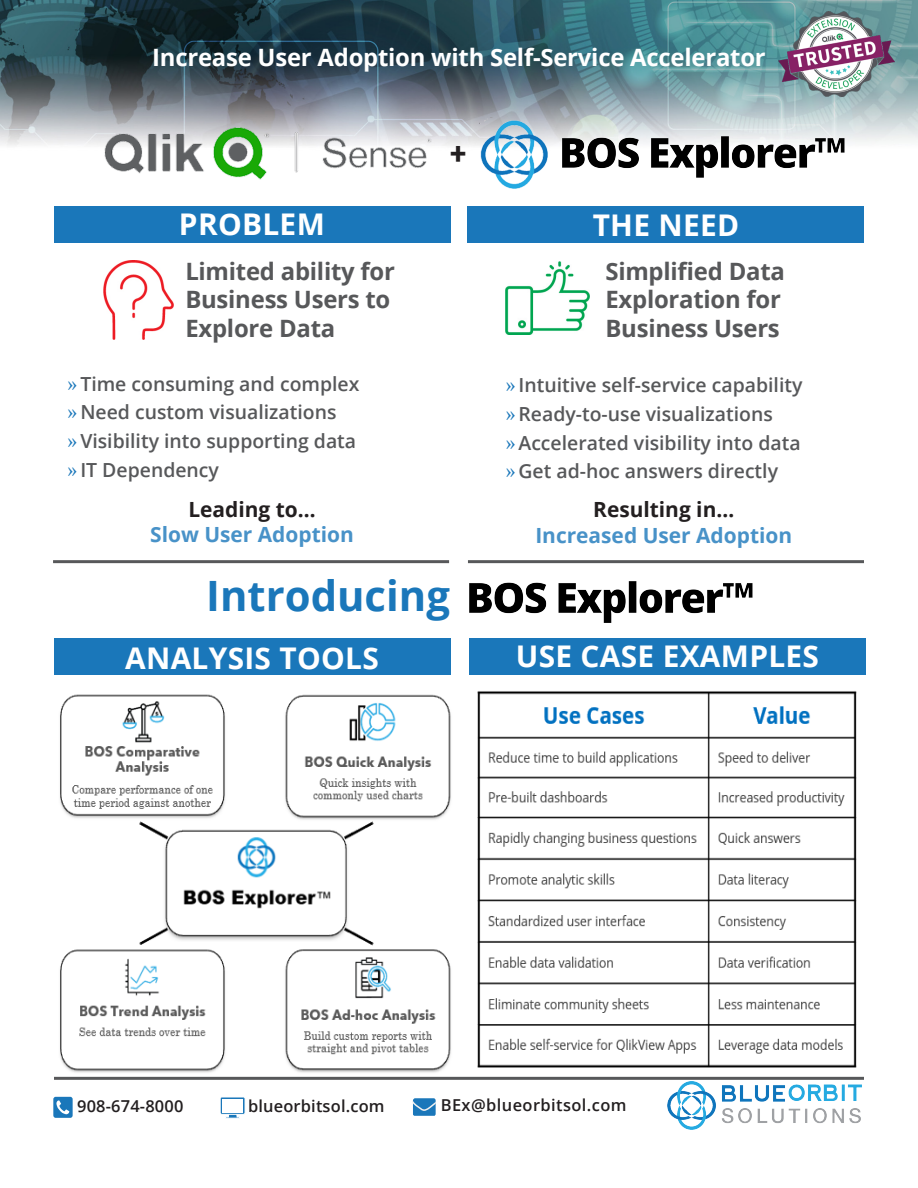
<style>
.page{position:relative;width:918px;height:1188px;background:#fff}
.page>*{position:absolute;margin:0;border:0;box-sizing:border-box;transform-origin:0 0}
.t1{font:700 41.85px "Open Sans";color:#1a77ba}
.t2{font:700 29.85px "Open Sans";letter-spacing:.01em;color:#fff}
.t3{font:700 29.55px "Roboto";color:#231f20}
.t4{font:700 23.85px/28.7px "Open Sans";letter-spacing:-.01em;color:#57585a}
.t5{font:700 23.85px "Open Sans";letter-spacing:-.01em;color:#fff}
.t6{font:700 20.85px "Open Sans";color:#4892c8}
.t7{font:700 20.85px "Open Sans";color:#231f20}
.t8{font:600 19.35px "Open Sans";color:#57585a}
.t9{font:600 16.5px "Open Sans";letter-spacing:.01em;color:#231f20}
.s1{font-family:"Minion Pro";font-weight:400;font-size:23.85px;color:#1a77ba}
</style>
<div class="page">
<img style="left:0;top:0;width:918px;height:146px">
<img style="left:475px;top:111px;width:375px;height:78px">
<img style="left:102px;top:124px;width:331px;height:56px">
<div style="left:54px;top:207px;width:396px;height:36px;background:#1a77ba"></div>
<div style="left:468px;top:207px;width:396px;height:36px;background:#1a77ba"></div>
<hr style="left:53px;top:560px;width:396px;height:3px;background:#57585a">
<hr style="left:468px;top:560px;width:396px;height:3px;background:#57585a">
<img style="left:103px;top:261px;width:70px;height:78px">
<img style="left:506px;top:261px;width:84px;height:73px">
<div style="left:53px;top:1097px;width:20px;height:21px;background:#1a77ba;border-radius:2px"></div>
<svg style="left:56px;top:1101px;width:13px;height:14px"></svg>
<svg style="left:226px;top:1115px;width:14px;height:4px"></svg>
<div style="left:220px;top:1097px;width:25px;height:18px;border:1px solid #fff;border-radius:2px"></div>
<svg style="left:412px;top:1098px;width:24px;height:18px"></svg>
<img style="left:667px;top:1082px;width:195px;height:47px">
<img style="left:469px;top:581px;width:284px;height:42px">
<div style="left:54px;top:638px;width:396px;height:37px;background:#1a77ba"></div>
<div style="left:469px;top:638px;width:396px;height:37px;background:#1a77ba"></div>
<img style="left:54px;top:694px;width:404px;height:383px">
<hr style="left:54px;top:1077px;width:810px;height:3px;background:#57585a">
<img style="left:477px;top:691px;width:380px;height:377px">
<img style="left:778px;top:12px;width:117px;height:84px">
<p class="t5" style="left:152px;top:40px;width:615px">Increase User Adoption with Self-Service Accelerator</p>
<p class="t3" style="left:450px;top:133px;width:18px">+</p>
<p class="t2" style="left:179px;top:203px;width:147px">PROBLEM</p>
<p class="t2" style="left:593px;top:204px;width:148px">THE NEED</p>
<p class="t4" style="left:185px;top:256px;width:211px">Limited ability for<br>Business Users to<br>Explore Data</p>
<p class="t8" style="left:505px;top:372px;width:298px"><span class="s1">»</span>Intuitive self-service capability</p>
<p class="t8" style="left:505px;top:401px;width:269px"><span class="s1">»</span>Ready-to-use visualizations</p>
<p class="t8" style="left:505px;top:429px;width:297px"><span class="s1">»</span>Accelerated visibility into data</p>
<p class="t8" style="left:505px;top:458px;width:274px"><span class="s1">»</span>Get ad-hoc answers directly</p>
<p class="t7" style="left:188px;top:495px;width:129px">Leading to…</p>
<p class="t6" style="left:150px;top:520px;width:205px">Slow User Adoption</p>
<p class="t4" style="left:605px;top:256px;width:181px">Simplified Data<br>Exploration for<br>Business Users</p>
<p class="t8" style="left:67px;top:370px;width:294px"><span class="s1">»</span>Time consuming and complex</p>
<p class="t8" style="left:67px;top:399px;width:271px"><span class="s1">»</span>Need custom visualizations</p>
<p class="t8" style="left:67px;top:428px;width:290px"><span class="s1">»</span>Visibility into supporting data</p>
<p class="t8" style="left:67px;top:456px;width:153px"><span class="s1">»</span>IT Dependency</p>
<p class="t7" style="left:593px;top:495px;width:143px">Resulting in…</p>
<p class="t6" style="left:535px;top:520px;width:258px">Increased User Adoption</p>
<p class="t1" style="left:206px;top:566px;width:245px">Introducing</p>
<p class="t2" style="left:125px;top:637px;width:255px">ANALYSIS TOOLS</p>
<p class="t2" style="left:516px;top:635px;width:305px">USE CASE EXAMPLES</p>
<p class="t9" style="left:77px;top:1095px;width:108px">908-674-8000</p>
<p class="t9" style="left:248px;top:1095px;width:138px">blueorbitsol.com</p>
<p class="t9" style="left:441px;top:1094px;width:187px">BEx@blueorbitsol.com</p>
</div>
